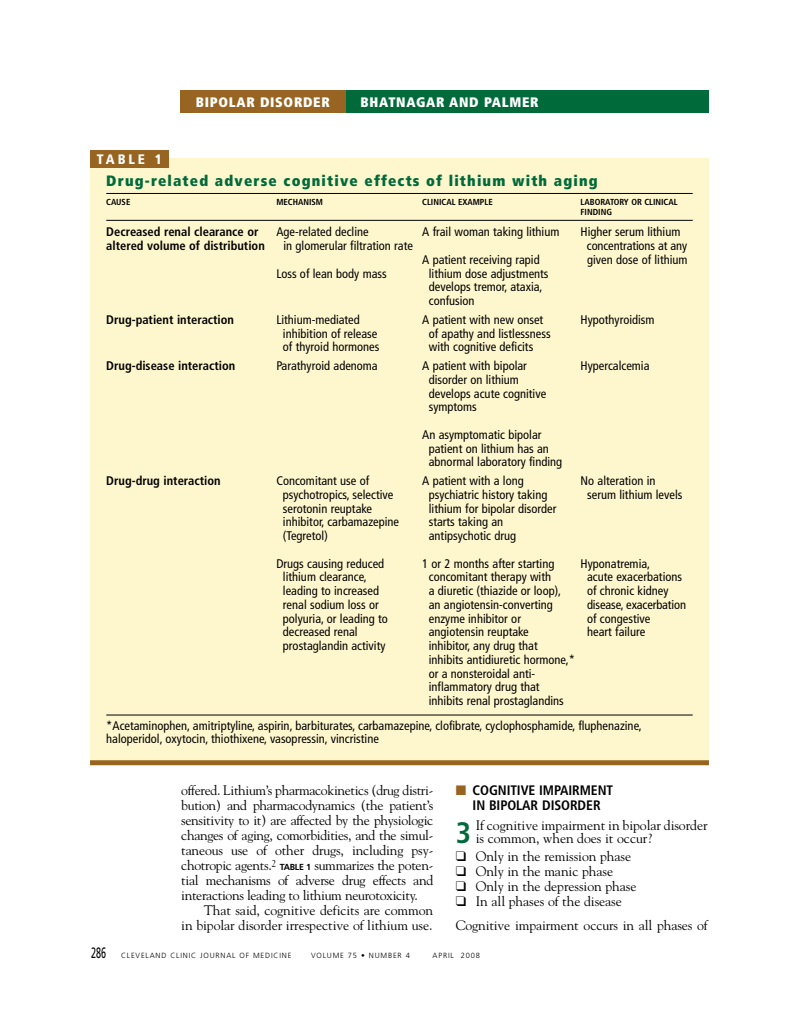
<style>
.page{position:relative;width:799px;height:1035px;background:#fff}
.page>*{position:absolute;margin:0;border:0;box-sizing:border-box;transform-origin:0 0}
.t1{font:900 condensed 15px "Frutiger";letter-spacing:.08em;color:#016a3a}
.t2{font:13.75px/15px "Goudy";letter-spacing:-.005em;color:#000}
.t3{font:700 condensed 13.75px/15px "Frutiger";letter-spacing:-.005em;color:#000;text-align:center}
.t4{font:900 condensed 13.75px "Frutiger";letter-spacing:.05em;color:#fff}
.t5{font:900 condensed 13.75px "Frutiger";letter-spacing:.21em;color:#fff}
.t6{font:condensed 12.5px/13.8px "Frutiger";color:#000}
.t7{font:700 condensed 12.5px "Frutiger";color:#000}
.t8{font:700 condensed 8.75px/10px "Frutiger";color:#000}
.t9{font:300 7.5px "Frutiger";letter-spacing:.11em;color:#000}
.s1{font-family:"Frutiger";font-weight:700;font-size:8.75px}
.s2{color:#976422}
.s3{font-family:"Frutiger";font-weight:700;font-stretch:condensed;font-size:29.5px;color:#016a3a}
.s4{font-weight:400;font-size:15px}
</style>
<div class="page">
<div style="left:345px;top:90px;width:364px;height:22px;background:#016a3a"></div>
<div style="left:180px;top:90px;width:165px;height:22px;background:#976422"></div>
<div style="left:90px;top:159px;width:619px;height:603px;background:#fef7ce"></div>
<hr style="left:106px;top:193px;width:586px;height:1px;background:#000">
<hr style="left:106px;top:220px;width:586px;height:1px;background:#000">
<hr style="left:106px;top:715px;width:586px;height:1px;background:#000">
<div style="left:90px;top:150px;width:79px;height:17px;background:#976422"></div>
<div style="left:90px;top:760px;width:619px;height:5px;background:#976422"></div>
<p class="t5" style="left:97px;top:154px;width:66px">TABLE 1</p>
<p class="t4" style="left:196px;top:96px;width:135px">BIPOLAR DISORDER</p>
<p class="t4" style="left:360px;top:96px;width:179px">BHATNAGAR AND PALMER</p>
<p class="t1" style="left:106px;top:175px;width:493px">Drug-related adverse cognitive effects of lithium with aging</p>
<p class="t8" style="left:106px;top:198px;width:26px">CAUSE</p>
<p class="t8" style="left:276px;top:198px;width:48px">MECHANISM</p>
<p class="t8" style="left:422px;top:198px;width:72px">CLINICAL EXAMPLE</p>
<p class="t8" style="left:580px;top:198px;width:99px">LABORATORY OR CLINICAL<br>FINDING</p>
<p class="t7" style="left:106px;top:227px;width:154px">Decreased renal clearance or</p>
<p class="t6" style="left:276px;top:226px;width:94px">Age-related decline</p>
<p class="t6" style="left:422px;top:226px;width:139px">A frail woman taking lithium</p>
<p class="t6" style="left:580px;top:226px;width:101px">Higher serum lithium</p>
<p class="t7" style="left:106px;top:241px;width:160px">altered volume of distribution</p>
<p class="t6" style="left:283px;top:240px;width:131px">in glomerular filtration rate</p>
<p class="t6" style="left:587px;top:240px;width:102px">concentrations at any</p>
<p class="t6" style="left:422px;top:254px;width:119px">A patient receiving rapid</p>
<p class="t6" style="left:587px;top:254px;width:102px">given dose of lithium</p>
<p class="t6" style="left:276px;top:267px;width:112px">Loss of lean body mass</p>
<p class="t6" style="left:429px;top:267px;width:121px">lithium dose adjustments develops tremor, ataxia, confusion</p>
<p class="t7" style="left:106px;top:314px;width:129px">Drug-patient interaction</p>
<p class="t6" style="left:276px;top:314px;width:85px">Lithium-mediated</p>
<p class="t6" style="left:422px;top:314px;width:123px">A patient with new onset</p>
<p class="t6" style="left:580px;top:314px;width:76px">Hypothyroidism</p>
<p class="t6" style="left:283px;top:327px;width:96px">inhibition of release</p>
<p class="t6" style="left:429px;top:327px;width:123px">of apathy and listlessness</p>
<p class="t6" style="left:283px;top:341px;width:98px">of thyroid hormones</p>
<p class="t6" style="left:429px;top:341px;width:106px">with cognitive deficits</p>
<p class="t7" style="left:106px;top:361px;width:130px">Drug-disease interaction</p>
<p class="t6" style="left:276px;top:360px;width:103px">Parathyroid adenoma</p>
<p class="t6" style="left:422px;top:360px;width:106px">A patient with bipolar</p>
<p class="t6" style="left:580px;top:360px;width:70px">Hypercalcemia</p>
<p class="t6" style="left:429px;top:374px;width:119px">disorder on lithium develops acute cognitive symptoms</p>
<p class="t6" style="left:429px;top:429px;width:135px;text-indent:-7px">An asymptomatic bipolar patient on lithium has an abnormal laboratory finding</p>
<p class="t7" style="left:106px;top:476px;width:116px">Drug-drug interaction</p>
<p class="t6" style="left:276px;top:475px;width:94px">Concomitant use of</p>
<p class="t6" style="left:422px;top:475px;width:103px">A patient with a long</p>
<p class="t6" style="left:580px;top:475px;width:76px">No alteration in</p>
<p class="t6" style="left:283px;top:489px;width:112px">psychotropics, selective</p>
<p class="t6" style="left:429px;top:489px;width:120px">psychiatric history taking</p>
<p class="t6" style="left:587px;top:489px;width:97px">serum lithium levels</p>
<p class="t6" style="left:283px;top:502px;width:91px">serotonin reuptake</p>
<p class="t6" style="left:429px;top:502px;width:129px">lithium for bipolar disorder</p>
<p class="t6" style="left:283px;top:516px;width:118px">inhibitor, carbamazepine</p>
<p class="t6" style="left:429px;top:516px;width:76px">starts taking an</p>
<p class="t6" style="left:283px;top:530px;width:46px">(Tegretol)</p>
<p class="t6" style="left:429px;top:530px;width:89px">antipsychotic drug</p>
<p class="t6" style="left:276px;top:557px;width:109px">Drugs causing reduced</p>
<p class="t6" style="left:422px;top:557px;width:134px">1 or 2 months after starting</p>
<p class="t6" style="left:580px;top:557px;width:71px">Hyponatremia,</p>
<p class="t6" style="left:283px;top:571px;width:85px">lithium clearance,</p>
<p class="t6" style="left:429px;top:571px;width:124px">concomitant therapy with</p>
<p class="t6" style="left:587px;top:571px;width:96px">acute exacerbations</p>
<p class="t6" style="left:283px;top:585px;width:98px">leading to increased</p>
<p class="t6" style="left:429px;top:585px;width:134px">a diuretic (thiazide or loop),</p>
<p class="t6" style="left:587px;top:585px;width:83px">of chronic kidney</p>
<p class="t6" style="left:283px;top:599px;width:97px">renal sodium loss or</p>
<p class="t6" style="left:429px;top:599px;width:126px">an angiotensin-converting</p>
<p class="t6" style="left:587px;top:599px;width:100px">disease, exacerbation</p>
<p class="t6" style="left:283px;top:612px;width:106px">polyuria, or leading to</p>
<p class="t6" style="left:429px;top:612px;width:94px">enzyme inhibitor or</p>
<p class="t6" style="left:587px;top:612px;width:65px">of congestive</p>
<p class="t6" style="left:283px;top:626px;width:76px">decreased renal</p>
<p class="t6" style="left:429px;top:626px;width:102px">angiotensin reuptake</p>
<p class="t6" style="left:587px;top:626px;width:60px">heart failure</p>
<p class="t6" style="left:283px;top:640px;width:104px">prostaglandin activity</p>
<p class="t6" style="left:429px;top:640px;width:148px">inhibitor, any drug that inhibits antidiuretic hormone,* or a nonsteroidal anti&shy;inflammatory drug that inhibits renal prostaglandins</p>
<p class="t6" style="left:106px;top:720px;width:537px;line-height:12.5px">*Acetaminophen, amitriptyline, aspirin, barbiturates, carbamazepine, clofibrate, cyclophosphamide, fluphenazine, haloperidol, oxytocin, thiothixene, vasopressin, vincristine</p>
<p class="t2" style="left:181px;top:784px;width:253px;text-align:justify">offered. Lithium’s pharmacokinetics (drug distri&shy;bution) and pharmacodynamics (the patient’s sensitivity to it) are affected by the physiologic changes of aging, comorbidities, and the simul&shy;taneous use of other drugs, including psy&shy;chotropic agents.<sup>2</sup> <span class="s1">TABLE 1</span> summarizes the poten&shy;tial mechanisms of adverse drug effects and interactions leading to lithium neurotoxicity.</p>
<p class="t2" style="left:181px;top:904px;width:253px;text-align:right">That said, cognitive deficits are common<br>in bipolar disorder irrespective of lithium use.</p>
<p class="t3" style="left:456px;top:784px;width:159px"><span class="s2">■</span> COGNITIVE IMPAIRMENT<br>IN BIPOLAR DISORDER</p>
<p class="t2" style="left:476px;top:820px;width:233px;line-height:12.5px;text-indent:-20px"><span class="s3">3</span> If cognitive impairment in bipolar disorder is common, when does it occur?</p>
<p class="t2" style="left:456px;top:850px;width:177px">❑ Only in the remission phase</p>
<p class="t2" style="left:456px;top:865px;width:159px">❑ Only in the manic phase</p>
<p class="t2" style="left:456px;top:880px;width:182px">❑ Only in the depression phase</p>
<p class="t2" style="left:456px;top:891px;width:253px;line-height:23.8px">❑ In all phases of the disease<br>Cognitive impairment occurs in all phases of</p>
<p class="t9" style="left:91px;top:952px;width:202px"><span class="s4">286</span> CLEVELAND CLINIC JOURNAL OF MEDICINE</p>
<p class="t9" style="left:311px;top:952px;width:100px">VOLUME 75 • NUMBER 4</p>
<p class="t9" style="left:432px;top:952px;width:49px">APRIL 2008</p>
</div>
